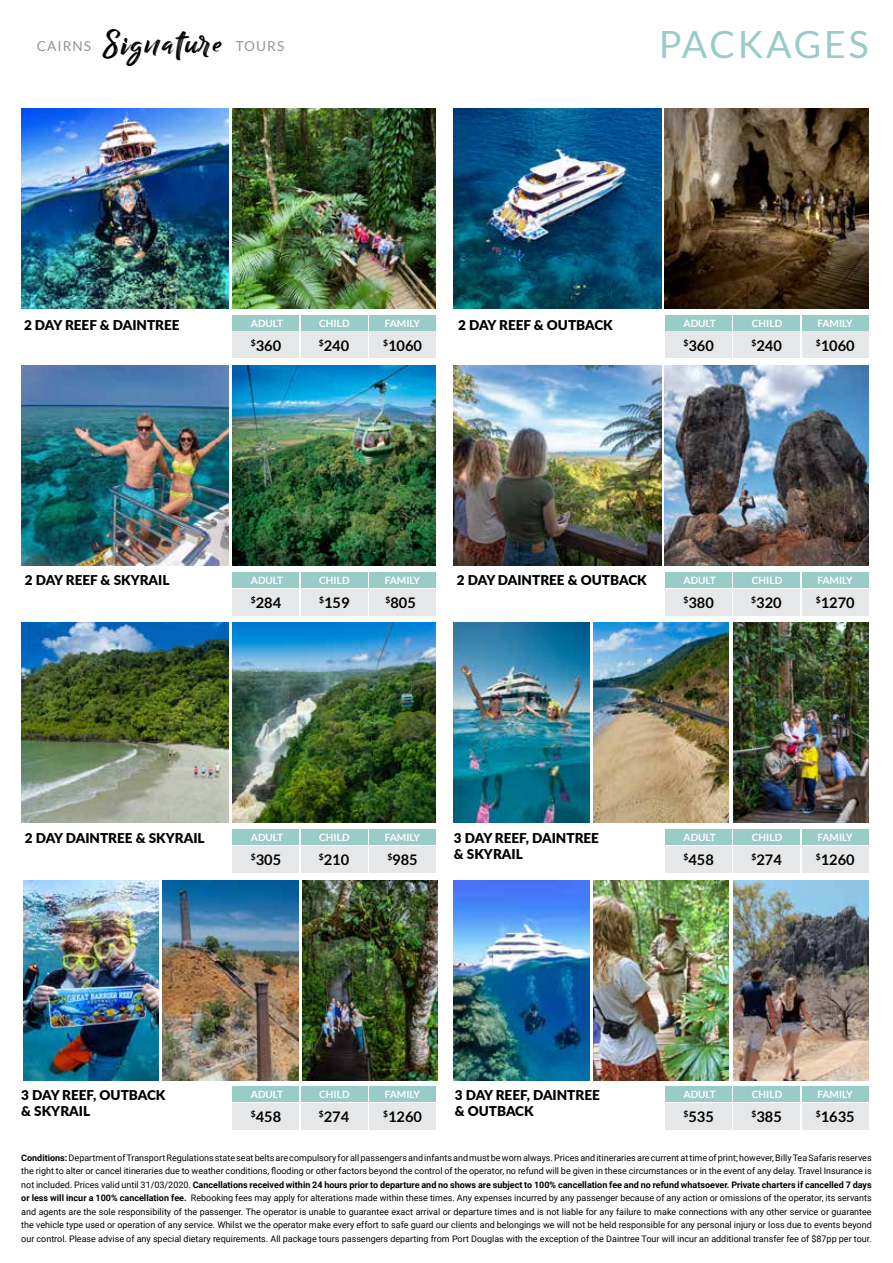
<style>
.page{position:relative;width:893px;height:1263px;background:#fff}
.page>*{position:absolute;margin:0;border:0;box-sizing:border-box;transform-origin:0 0}
.t1{font:37.5px "Lato";letter-spacing:.075em;color:#99cbc7}
.t2{font:33.45px "Billy Ohio";letter-spacing:.05em;color:#000;scale:1.2 1}
.t3{font:700 14.55px "Lato";color:#000}
.t4{font:13.65px "Lato";letter-spacing:.075em;color:#939598}
.t5{font:800 13.5px/16.5px "Lato";color:#000}
.t6{font:700 10.05px "Lato";color:#fff}
.t7{font:9px/13.5px "Roboto";color:#000;text-align:justify}
.s1{font-weight:700}
</style>
<div class="page">
<img style="left:232px;top:108px;width:204px;height:200px">
<img style="left:665px;top:108px;width:204px;height:200px">
<div style="left:232px;top:332px;width:67px;height:26px;background:#e6e7e8"></div>
<div style="left:301px;top:332px;width:66px;height:26px;background:#e6e7e8"></div>
<div style="left:369px;top:332px;width:67px;height:26px;background:#e6e7e8"></div>
<div style="left:232px;top:315px;width:67px;height:15px;background:#99cbc7"></div>
<div style="left:301px;top:315px;width:66px;height:15px;background:#99cbc7"></div>
<div style="left:369px;top:315px;width:67px;height:15px;background:#99cbc7"></div>
<div style="left:665px;top:332px;width:67px;height:26px;background:#e6e7e8"></div>
<div style="left:733px;top:332px;width:67px;height:26px;background:#e6e7e8"></div>
<div style="left:802px;top:332px;width:67px;height:26px;background:#e6e7e8"></div>
<div style="left:665px;top:315px;width:67px;height:15px;background:#99cbc7"></div>
<div style="left:733px;top:315px;width:67px;height:15px;background:#99cbc7"></div>
<div style="left:802px;top:315px;width:67px;height:15px;background:#99cbc7"></div>
<div style="left:232px;top:846px;width:67px;height:26px;background:#e6e7e8"></div>
<div style="left:301px;top:846px;width:66px;height:26px;background:#e6e7e8"></div>
<div style="left:369px;top:846px;width:67px;height:26px;background:#e6e7e8"></div>
<div style="left:232px;top:829px;width:67px;height:15px;background:#99cbc7"></div>
<div style="left:301px;top:829px;width:66px;height:15px;background:#99cbc7"></div>
<div style="left:369px;top:829px;width:67px;height:15px;background:#99cbc7"></div>
<div style="left:665px;top:1103px;width:67px;height:26px;background:#e6e7e8"></div>
<div style="left:733px;top:1103px;width:67px;height:26px;background:#e6e7e8"></div>
<div style="left:802px;top:1103px;width:67px;height:26px;background:#e6e7e8"></div>
<div style="left:665px;top:1086px;width:67px;height:16px;background:#99cbc7"></div>
<div style="left:733px;top:1086px;width:67px;height:16px;background:#99cbc7"></div>
<div style="left:802px;top:1086px;width:67px;height:16px;background:#99cbc7"></div>
<div style="left:665px;top:846px;width:67px;height:26px;background:#e6e7e8"></div>
<div style="left:733px;top:846px;width:67px;height:26px;background:#e6e7e8"></div>
<div style="left:802px;top:846px;width:67px;height:26px;background:#e6e7e8"></div>
<div style="left:665px;top:829px;width:67px;height:15px;background:#99cbc7"></div>
<div style="left:733px;top:829px;width:67px;height:15px;background:#99cbc7"></div>
<div style="left:802px;top:829px;width:67px;height:15px;background:#99cbc7"></div>
<div style="left:232px;top:1103px;width:67px;height:26px;background:#e6e7e8"></div>
<div style="left:301px;top:1103px;width:66px;height:26px;background:#e6e7e8"></div>
<div style="left:369px;top:1103px;width:67px;height:26px;background:#e6e7e8"></div>
<div style="left:232px;top:1086px;width:67px;height:16px;background:#99cbc7"></div>
<div style="left:301px;top:1086px;width:66px;height:16px;background:#99cbc7"></div>
<div style="left:369px;top:1086px;width:67px;height:16px;background:#99cbc7"></div>
<img style="left:21px;top:108px;width:208px;height:200px">
<img style="left:454px;top:108px;width:207px;height:200px">
<img style="left:232px;top:365px;width:204px;height:200px">
<img style="left:232px;top:623px;width:204px;height:199px">
<img style="left:665px;top:365px;width:204px;height:200px">
<img style="left:21px;top:365px;width:208px;height:200px">
<img style="left:21px;top:623px;width:208px;height:199px">
<img style="left:454px;top:365px;width:207px;height:200px">
<div style="left:232px;top:589px;width:67px;height:26px;background:#e6e7e8"></div>
<div style="left:301px;top:589px;width:66px;height:26px;background:#e6e7e8"></div>
<div style="left:369px;top:589px;width:67px;height:26px;background:#e6e7e8"></div>
<div style="left:232px;top:572px;width:67px;height:15px;background:#99cbc7"></div>
<div style="left:301px;top:572px;width:66px;height:15px;background:#99cbc7"></div>
<div style="left:369px;top:572px;width:67px;height:15px;background:#99cbc7"></div>
<div style="left:665px;top:589px;width:67px;height:26px;background:#e6e7e8"></div>
<div style="left:733px;top:589px;width:67px;height:26px;background:#e6e7e8"></div>
<div style="left:802px;top:589px;width:67px;height:26px;background:#e6e7e8"></div>
<div style="left:665px;top:572px;width:67px;height:15px;background:#99cbc7"></div>
<div style="left:733px;top:572px;width:67px;height:15px;background:#99cbc7"></div>
<div style="left:802px;top:572px;width:67px;height:15px;background:#99cbc7"></div>
<img style="left:454px;top:623px;width:135px;height:199px">
<img style="left:23px;top:880px;width:135px;height:200px">
<img style="left:454px;top:880px;width:135px;height:200px">
<img style="left:594px;top:623px;width:135px;height:199px">
<img style="left:163px;top:880px;width:135px;height:200px">
<img style="left:594px;top:880px;width:135px;height:200px">
<img style="left:733px;top:623px;width:136px;height:199px">
<img style="left:302px;top:880px;width:136px;height:200px">
<img style="left:733px;top:880px;width:136px;height:200px">
<h3 class="t4" style="left:37px;top:39px;width:56px">CAIRNS</h3>
<h2 class="t2" style="left:104px;top:22px;width:100px">Signature</h2>
<h3 class="t4" style="left:236px;top:39px;width:50px">TOURS</h3>
<h1 class="t1" style="left:659px;top:24px;width:211px">PACKAGES</h1>
<p class="t6" style="left:319px;top:317px;width:32px">CHILD</p>
<p class="t6" style="left:385px;top:317px;width:37px">FAMILY</p>
<h3 class="t3" style="left:383px;top:337px;width:40px"><sup>$</sup>1060</h3>
<h3 class="t5" style="left:24px;top:316px;width:157px">2 DAY REEF &amp; DAINTREE</h3>
<p class="t6" style="left:251px;top:317px;width:34px">ADULT</p>
<h3 class="t3" style="left:251px;top:337px;width:32px"><sup>$</sup>360</h3>
<h3 class="t3" style="left:319px;top:337px;width:32px"><sup>$</sup>240</h3>
<p class="t6" style="left:752px;top:317px;width:32px">CHILD</p>
<p class="t6" style="left:817px;top:317px;width:37px">FAMILY</p>
<h3 class="t3" style="left:816px;top:337px;width:40px"><sup>$</sup>1060</h3>
<h3 class="t5" style="left:458px;top:316px;width:156px">2 DAY REEF &amp; OUTBACK</h3>
<p class="t6" style="left:684px;top:317px;width:34px">ADULT</p>
<h3 class="t3" style="left:684px;top:337px;width:32px"><sup>$</sup>360</h3>
<h3 class="t3" style="left:751px;top:337px;width:32px"><sup>$</sup>240</h3>
<h3 class="t5" style="left:25px;top:571px;width:146px">2 DAY REEF &amp; SKYRAIL</h3>
<p class="t6" style="left:251px;top:574px;width:34px">ADULT</p>
<h3 class="t3" style="left:251px;top:594px;width:32px"><sup>$</sup>284</h3>
<h3 class="t3" style="left:319px;top:594px;width:32px"><sup>$</sup>159</h3>
<p class="t6" style="left:319px;top:574px;width:32px">CHILD</p>
<p class="t6" style="left:385px;top:574px;width:37px">FAMILY</p>
<h3 class="t3" style="left:385px;top:594px;width:32px"><sup>$</sup>805</h3>
<h3 class="t5" style="left:457px;top:571px;width:191px">2 DAY DAINTREE &amp; OUTBACK</h3>
<p class="t6" style="left:684px;top:574px;width:34px">ADULT</p>
<h3 class="t3" style="left:684px;top:594px;width:32px"><sup>$</sup>380</h3>
<h3 class="t3" style="left:751px;top:594px;width:32px"><sup>$</sup>320</h3>
<p class="t6" style="left:752px;top:574px;width:32px">CHILD</p>
<p class="t6" style="left:817px;top:574px;width:37px">FAMILY</p>
<h3 class="t3" style="left:816px;top:594px;width:40px"><sup>$</sup>1270</h3>
<h3 class="t5" style="left:25px;top:829px;width:181px">2 DAY DAINTREE &amp; SKYRAIL</h3>
<p class="t6" style="left:251px;top:831px;width:34px">ADULT</p>
<h3 class="t3" style="left:251px;top:851px;width:32px"><sup>$</sup>305</h3>
<h3 class="t3" style="left:319px;top:851px;width:32px"><sup>$</sup>210</h3>
<p class="t6" style="left:319px;top:831px;width:32px">CHILD</p>
<p class="t6" style="left:385px;top:831px;width:37px">FAMILY</p>
<h3 class="t3" style="left:387px;top:851px;width:32px"><sup>$</sup>985</h3>
<h3 class="t5" style="left:454px;top:829px;width:147px">3 DAY REEF, DAINTREE &amp; SKYRAIL</h3>
<p class="t6" style="left:684px;top:831px;width:34px">ADULT</p>
<p class="t6" style="left:752px;top:831px;width:32px">CHILD</p>
<p class="t6" style="left:817px;top:831px;width:37px">FAMILY</p>
<h3 class="t3" style="left:816px;top:851px;width:40px"><sup>$</sup>1260</h3>
<h3 class="t3" style="left:684px;top:851px;width:32px"><sup>$</sup>458</h3>
<h3 class="t3" style="left:751px;top:851px;width:32px"><sup>$</sup>274</h3>
<h3 class="t5" style="left:21px;top:1086px;width:146px">3 DAY REEF, OUTBACK &amp; SKYRAIL</h3>
<p class="t6" style="left:251px;top:1089px;width:34px">ADULT</p>
<p class="t6" style="left:319px;top:1089px;width:32px">CHILD</p>
<p class="t6" style="left:385px;top:1089px;width:37px">FAMILY</p>
<h3 class="t3" style="left:383px;top:1108px;width:40px"><sup>$</sup>1260</h3>
<h3 class="t3" style="left:251px;top:1108px;width:32px"><sup>$</sup>458</h3>
<h3 class="t3" style="left:319px;top:1108px;width:32px"><sup>$</sup>274</h3>
<h3 class="t5" style="left:455px;top:1086px;width:147px">3 DAY REEF, DAINTREE &amp; OUTBACK</h3>
<p class="t6" style="left:684px;top:1089px;width:34px">ADULT</p>
<p class="t6" style="left:752px;top:1089px;width:32px">CHILD</p>
<p class="t6" style="left:817px;top:1089px;width:37px">FAMILY</p>
<h3 class="t3" style="left:816px;top:1108px;width:40px"><sup>$</sup>1635</h3>
<h3 class="t3" style="left:684px;top:1108px;width:32px"><sup>$</sup>535</h3>
<h3 class="t3" style="left:751px;top:1108px;width:32px"><sup>$</sup>385</h3>
<p class="t7" style="left:21px;top:1150px;width:852px"><span class="s1">Conditions:</span> Department of Transport Regulations state seat belts are compulsory for all passengers and infants and must be worn always. Prices and itineraries are current at time of print; however, Billy Tea Safaris reserves the right to alter or cancel itineraries due to weather conditions, flooding or other factors beyond the control of the operator, no refund will be given in these circumstances or in the event of any delay. Travel Insurance is not included. Prices valid until 31/03/2020. <span class="s1">Cancellations received within 24 hours prior to departure and no shows are subject to 100% cancellation fee and no refund whatsoever. Private charters if cancelled 7 days or less will incur a 100% cancellation fee.</span> Rebooking fees may apply for alterations made within these times. Any expenses incurred by any passenger because of any action or omissions of the operator, its servants and agents are the sole responsibility of the passenger. The operator is unable to guarantee exact arrival or departure times and is not liable for any failure to make connections with any other service or guarantee the vehicle type used or operation of any service. Whilst we the operator make every effort to safe guard our clients and belongings we will not be held responsible for any personal injury or loss due to events beyond our control. Please advise of any special dietary requirements. All package tours passengers departing from Port Douglas with the exception of the Daintree Tour will incur an additional transfer fee of $87pp per tour.</p>
</div>
